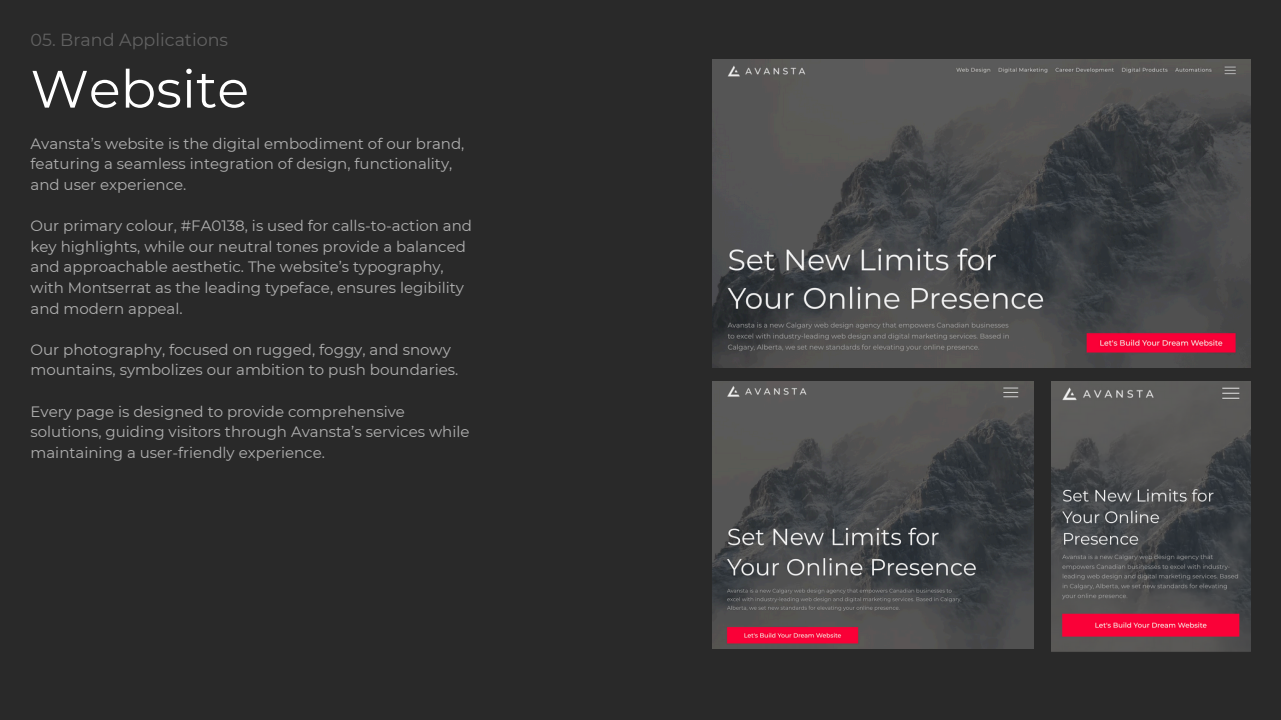
<style>
.page{position:relative;width:1281px;height:720px;background:#292929}
.page>*{position:absolute;margin:0;border:0;box-sizing:border-box;transform-origin:0 0}
.t1{font:52.5px "Montserrat";color:#fff}
.t2{font:17.5px "Montserrat";color:#626262}
.t3{font:15px/20.6px "Montserrat";color:#b0b0b0}
</style>
<div class="page">
<img style="left:712px;top:60px;width:538px;height:307px">
<img style="left:712px;top:381px;width:322px;height:267px">
<img style="left:1051px;top:381px;width:199px;height:271px">
<p class="t2" style="left:31px;top:29px;width:199px">05. Brand Applications</p>
<p class="t1" style="left:31px;top:57px;width:220px">Website</p>
<p class="t3" style="left:31px;top:133px;width:435px">Avansta’s website is the digital embodiment of our brand, featuring a seamless integration of design, functionality, and user experience.</p>
<p class="t3" style="left:31px;top:215px;width:443px">Our primary colour, #FA0138, is used for calls-to-action and key highlights, while our neutral tones provide a balanced and approachable aesthetic. The website’s typography, with Montserrat as the leading typeface, ensures legibility and modern appeal.</p>
<p class="t3" style="left:31px;top:339px;width:429px">Our photography, focused on rugged, foggy, and snowy mountains, symbolizes our ambition to push boundaries.</p>
<p class="t3" style="left:31px;top:401px;width:440px">Every page is designed to provide comprehensive solutions, guiding visitors through Avansta’s services while maintaining a user-friendly experience.</p>
</div>
